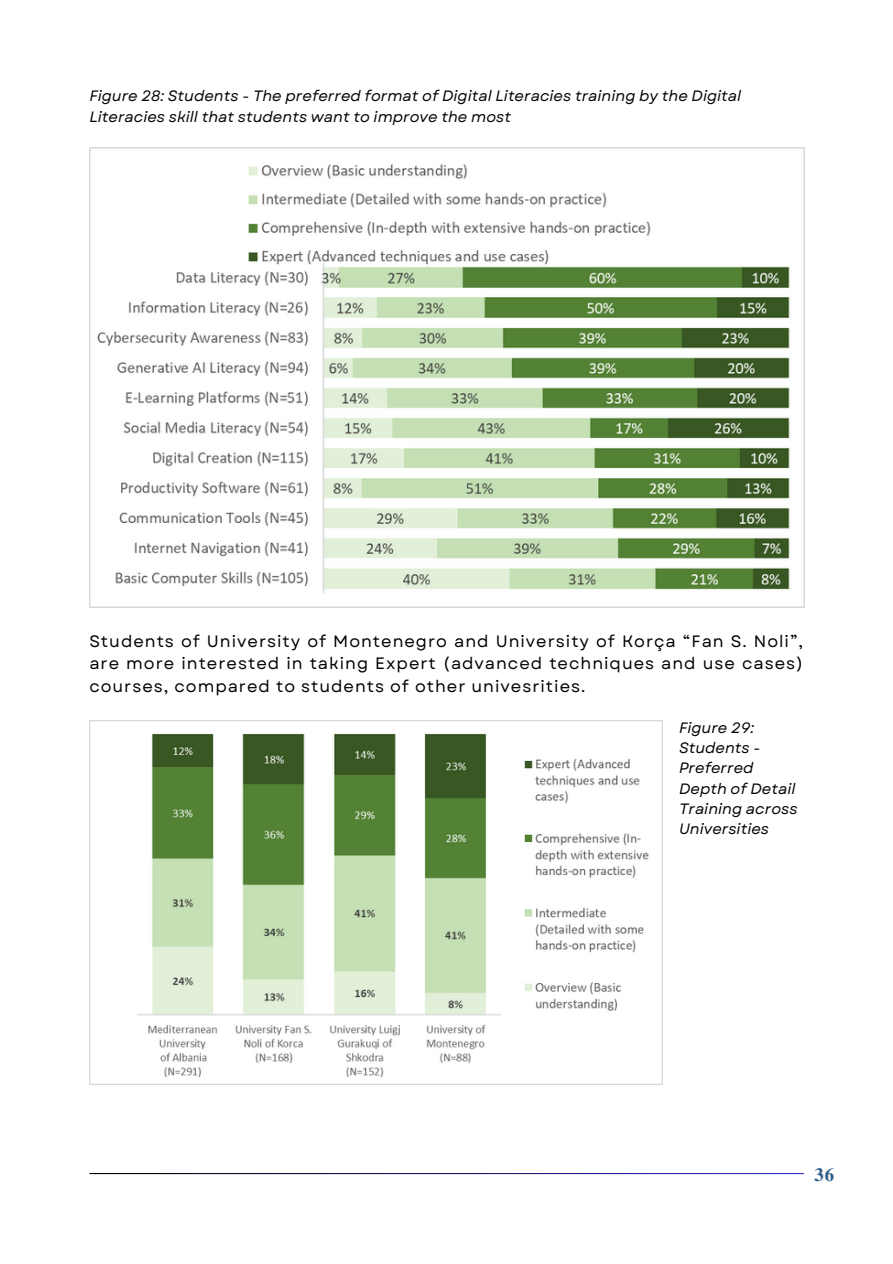
<style>
.page{position:relative;width:893px;height:1264px;background:#fff}
.page>*{position:absolute;margin:0;border:0;box-sizing:border-box;transform-origin:0 0}
.t1{font:700 18.75px "Te X Gyre Termes";color:#2f5e8a}
.t2{font:16.5px/22.5px "Garet";letter-spacing:.06em;color:#000;text-align:justify}
.t3{font:italic 15px/20.2px "Garet";color:#050404}
</style>
<div class="page">
<img style="left:89px;top:147px;width:715px;height:460px">
<img style="left:89px;top:720px;width:573px;height:364px">
<p class="t3" style="left:89px;top:86px;width:653px">Figure 28: Students - The preferred format of Digital Literacies training by the Digital<br>Literacies skill that students want to improve the most</p>
<p class="t2" style="left:89px;top:630px;width:715px">Students of University of Montenegro and University of Korça “Fan S. Noli”, are more interested in taking Expert (advanced techniques and use cases) courses, compared to students of other univesrities.</p>
<p class="t3" style="left:679px;top:717px;width:120px">Figure 29:<br>Students -<br>Preferred<br>Depth of Detail<br>Training across<br>Universities</p>
<p class="t1" style="left:814px;top:1160px;width:21px">36</p>
</div>
